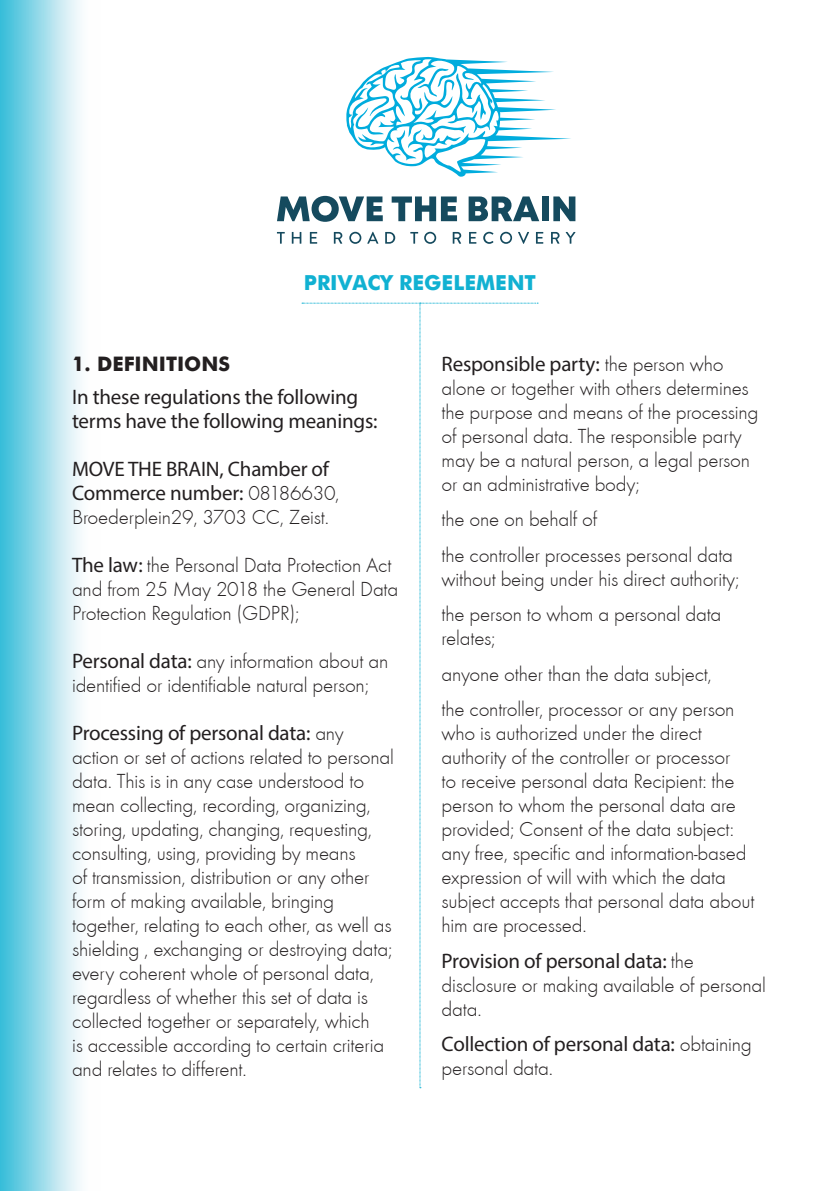
<style>
.page{position:relative;width:840px;height:1191px;background:#fff}
.page>*{position:absolute;margin:0;border:0;box-sizing:border-box;transform-origin:0 0}
.t1{font:21px/24px "Futura T Light";letter-spacing:-.01em;color:#231f20}
.t2{font:21px/24px "Myriad Pro";letter-spacing:-.01em;color:#231f20}
.t3{font:700 20.6px "Futura";color:#11b1d2}
.t4{font:700 20px "Futura";color:#231f20}
.s1{font-family:"Futura T Light"}
.s2{font-family:"Myriad Pro"}
</style>
<div class="page">
<div style="left:0;top:0;width:100px;height:1191px;background:linear-gradient(to right,#3cbed9,#fff)"></div>
<svg style="left:277px;top:196px;width:106px;height:26px"></svg>
<svg style="left:391px;top:196px;width:66px;height:25px"></svg>
<svg style="left:468px;top:196px;width:71px;height:25px"></svg>
<div style="left:541px;top:196px;width:7px;height:25px;background:#154a5e"></div>
<svg style="left:553px;top:196px;width:22px;height:25px"></svg>
<svg style="left:277px;top:232px;width:8px;height:12px"></svg>
<svg style="left:292px;top:232px;width:9px;height:12px"></svg>
<svg style="left:310px;top:232px;width:7px;height:12px"></svg>
<svg style="left:334px;top:232px;width:8px;height:12px"></svg>
<svg style="left:349px;top:232px;width:12px;height:12px"></svg>
<svg style="left:367px;top:232px;width:11px;height:12px"></svg>
<svg style="left:385px;top:232px;width:10px;height:12px"></svg>
<svg style="left:410px;top:232px;width:8px;height:12px"></svg>
<svg style="left:424px;top:232px;width:12px;height:12px"></svg>
<svg style="left:452px;top:232px;width:9px;height:12px"></svg>
<svg style="left:469px;top:232px;width:7px;height:12px"></svg>
<svg style="left:483px;top:232px;width:10px;height:12px"></svg>
<svg style="left:500px;top:232px;width:12px;height:12px"></svg>
<svg style="left:518px;top:232px;width:11px;height:12px"></svg>
<svg style="left:536px;top:232px;width:7px;height:12px"></svg>
<svg style="left:551px;top:232px;width:8px;height:12px"></svg>
<svg style="left:565px;top:232px;width:10px;height:12px"></svg>
<svg style="left:346px;top:57px;width:225px;height:120px"></svg>
<svg style="left:302px;top:303px;width:236px;height:785px"></svg>
<p class="t3" style="left:304px;top:268px;width:234px">PRIVACY REGELEMENT</p>
<p class="t4" style="left:72px;top:349px;width:159px">1. DEFINITIONS</p>
<p class="t2" style="left:72px;top:384px;width:307px">In these regulations the following terms have the following meanings:</p>
<p class="t2" style="left:72px;top:456px;width:269px">MOVE THE BRAIN, Chamber of<br>Commerce number: <span class="s1">08186630,<br>Broederplein29, 3703 CC, Zeist.</span></p>
<p class="t1" style="left:72px;top:553px;width:328px"><span class="s2">The law:</span> the Personal Data Protection Act and from 25 May 2018 the General Data<br>Protection Regulation (GDPR);</p>
<p class="t1" style="left:72px;top:649px;width:318px"><span class="s2">Personal data:</span> any information about an identified or identifiable natural person;</p>
<p class="t1" style="left:72px;top:721px;width:323px"><span class="s2">Processing of personal data:</span> any action or set of actions related to personal data. This is in any case understood to mean collecting, recording, organizing, storing, updating, changing, requesting, consulting, using, providing by means<br>of transmission, distribution or any other form of making available, bringing together, relating to each other, as well as shielding , exchanging or destroying data; every coherent whole of personal data, regardless of whether this set of data is collected together or separately, which<br>is accessible according to certain criteria and relates to different.</p>
<p class="t1" style="left:441px;top:352px;width:318px"><span class="s2">Responsible party:</span> the person who alone or together with others determines the purpose and means of the processing of personal data. The responsible party may be a natural person, a legal person or an administrative body;</p>
<p class="t1" style="left:441px;top:507px;width:157px">the one on behalf of</p>
<p class="t1" style="left:441px;top:543px;width:299px">the controller processes personal data without being under his direct authority;</p>
<p class="t1" style="left:441px;top:602px;width:281px">the person to whom a personal data relates;</p>
<p class="t1" style="left:441px;top:662px;width:272px">anyone other than the data subject,</p>
<p class="t1" style="left:441px;top:697px;width:314px">the controller, processor or any person who is authorized under the direct authority of the controller or processor<br>to receive personal data Recipient: the person to whom the personal data are provided; Consent of the data subject: any free, specific and information-based expression of will with which the data subject accepts that personal data about him are processed.</p>
<p class="t1" style="left:441px;top:949px;width:326px"><span class="s2">Provision of personal data:</span> the disclosure or making available of personal data.</p>
<p class="t2" style="left:441px;top:1032px;width:312px">Collection of personal data: <span class="s1">obtaining personal data.</span></p>
</div>
